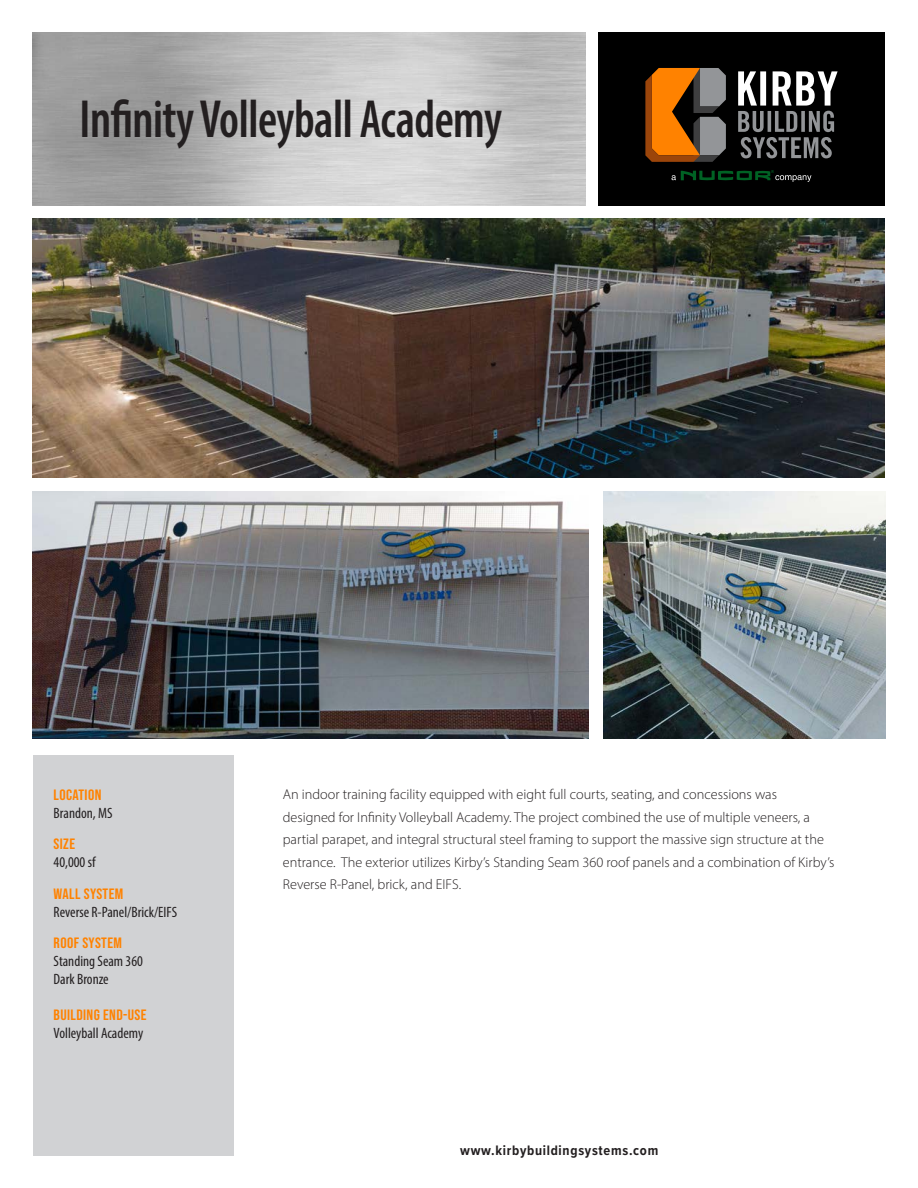
<style>
.page{position:relative;width:918px;height:1188px;background:#fff}
.page>*{position:absolute;margin:0;border:0;box-sizing:border-box;transform-origin:0 0}
.Project_Name_Header{font:600 condensed 54px "Myriad Pro";letter-spacing:-.01em;color:#231f20;scale:.9 1}
.Inset_Text_Header{font:condensed 15px/18px "Myriad Pro";color:#231f20}
.Inset_Text{font:condensed 15px "Myriad Pro";color:#231f20}
.Inset_Text_Header-2{font:15px "Bebas Neue";letter-spacing:.025em;color:#ff8200;scale:1.05 1}
.Body_Copy{font:300 14.25px/22.5px "Myriad Pro";color:#231f20}
.t1{font:700 14.25px "Proxima Nova Cond";letter-spacing:.05em;color:#231f20}
.s1{font-family:"Bebas Neue";font-stretch:normal;color:#ff8200}
</style>
<div class="page">
<div style="left:33px;top:755px;width:201px;height:401px;background:#d1d2d4"></div>
<div style="left:598px;top:32px;width:287px;height:174px;background:#000"></div>
<svg style="left:738px;top:71px;width:100px;height:87px"></svg>
<svg style="left:645px;top:68px;width:81px;height:94px;background:#9c632c"></svg>
<svg style="left:672px;top:170px;width:139px;height:12px"></svg>
<img style="left:32px;top:219px;width:853px;height:258px">
<img style="left:33px;top:492px;width:556px;height:247px">
<img style="left:604px;top:492px;width:281px;height:247px">
<p class="Project_Name_Header" style="left:80px;top:86px;width:471px">Infinity Volleyball Academy</p>
<p class="Inset_Text_Header-2" style="left:54px;top:786px;width:47px">LOCATION</p>
<p class="Inset_Text" style="left:54px;top:804px;width:60px">Brandon, MS</p>
<p class="Inset_Text_Header-2" style="left:54px;top:836px;width:22px">SIZE</p>
<p class="Inset_Text" style="left:54px;top:853px;width:43px">40,000 sf</p>
<p class="Inset_Text_Header-2" style="left:54px;top:885px;width:68px">WALL SYSTEM</p>
<p class="Inset_Text" style="left:54px;top:903px;width:125px">Reverse R-Panel/Brick/EIFS</p>
<p class="Inset_Text_Header" style="left:54px;top:934px;width:91px"><span class="s1">ROOF SYSTEM<br></span>Standing Seam 360<br>Dark Bronze</p>
<p class="Inset_Text_Header" style="left:54px;top:1006px;width:94px"><span class="s1">BUILDING END-USE<br></span>Volleyball Academy</p>
<p class="Body_Copy" style="left:283px;top:783px;width:553px">An indoor training facility equipped with eight full courts, seating, and concessions was<br>designed for Infinity Volleyball Academy. The project combined the use of multiple veneers, a partial parapet, and integral structural steel framing to support the massive sign structure at the entrance. The exterior utilizes Kirby’s Standing Seam 360 roof panels and a combination of Kirby’s Reverse R-Panel, brick, and EIFS.</p>
<p class="t1" style="left:460px;top:1139px;width:200px">www.kirbybuildingsystems.com</p>
</div>
